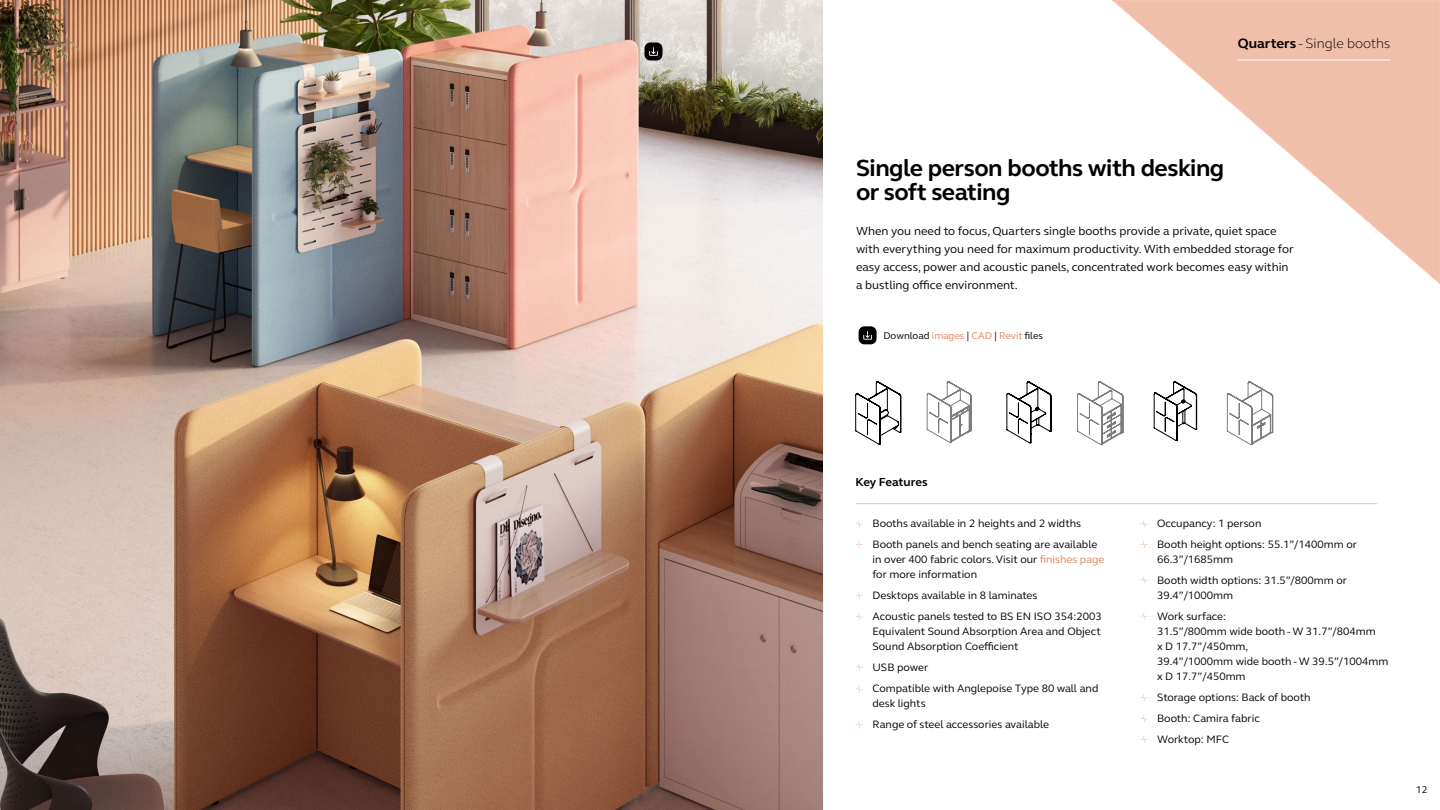
<style>
.page{position:relative;width:1440px;height:810px;background:#fff}
.page>*{position:absolute;margin:0;border:0;box-sizing:border-box;transform-origin:0 0}
.t1{font:700 24px/24px "FS Elliot Pro";letter-spacing:-.02em;color:#000}
.t2{font:300 14px "FS Elliot Pro";color:#000}
.t3{font:12px/18px "FS Elliot Pro";color:#000}
.t4{font:700 12px "FS Elliot Pro";letter-spacing:-.01em;color:#000}
.t5{font:11px/21px "FS Elliot Pro";color:#000}
.t6{font:10px "FS Elliot Pro";color:#000}
.s1{font-weight:700}
.s2{color:#e48357}
</style>
<div class="page">
<img style="left:0;top:0;width:822px;height:810px">
<svg style="left:1112px;top:0;width:328px;height:284px"></svg>
<hr style="left:1237px;top:60px;width:153px;height:1px;background:#fff">
<svg style="left:856px;top:520px;width:7px;height:7px"></svg>
<svg style="left:1140px;top:520px;width:8px;height:7px"></svg>
<svg style="left:1140px;top:613px;width:8px;height:7px"></svg>
<svg style="left:1140px;top:715px;width:8px;height:7px"></svg>
<svg style="left:1140px;top:541px;width:8px;height:7px"></svg>
<svg style="left:1140px;top:694px;width:8px;height:7px"></svg>
<svg style="left:1140px;top:736px;width:8px;height:7px"></svg>
<svg style="left:1140px;top:576px;width:8px;height:7px"></svg>
<svg style="left:856px;top:541px;width:7px;height:7px"></svg>
<svg style="left:856px;top:592px;width:7px;height:7px"></svg>
<svg style="left:856px;top:613px;width:7px;height:7px"></svg>
<svg style="left:856px;top:664px;width:7px;height:7px"></svg>
<svg style="left:856px;top:686px;width:7px;height:7px"></svg>
<svg style="left:856px;top:721px;width:7px;height:7px"></svg>
<hr style="left:856px;top:503px;width:521px;height:1px;background:#eec7ba">
<div style="left:645px;top:43px;width:18px;height:18px;background:#000;border-radius:6px"></div>
<svg style="left:649px;top:47px;width:9px;height:9px"></svg>
<div style="left:859px;top:326px;width:18px;height:18px;background:#000;border-radius:6px"></div>
<svg style="left:863px;top:331px;width:9px;height:9px"></svg>
<svg style="left:1227px;top:381px;width:46px;height:64px"></svg>
<svg style="left:1154px;top:381px;width:43px;height:60px"></svg>
<svg style="left:1077px;top:381px;width:46px;height:64px"></svg>
<svg style="left:1007px;top:381px;width:44px;height:62px"></svg>
<svg style="left:927px;top:381px;width:44px;height:62px"></svg>
<svg style="left:855px;top:381px;width:46px;height:63px"></svg>
<p class="t2" style="left:1238px;top:34px;width:154px"><span class="s1">Quarters</span> - Single booths</p>
<h1 class="t1" style="left:856px;top:156px;width:370px">Single person booths with desking or soft seating</h1>
<p class="t3" style="left:856px;top:222px;width:439px">When you need to focus, Quarters single booths provide a private, quiet space with everything you need for maximum productivity. With embedded storage for easy access, power and acoustic panels, concentrated work becomes easy within a bustling office environment.</p>
<p class="t6" style="left:883px;top:329px;width:161px">Download <span class="s2">images</span> | <span class="s2">CAD</span> | <span class="s2">Revit</span> files</p>
<p class="t4" style="left:855px;top:474px;width:74px">Key Features</p>
<p class="t5" style="left:873px;top:513px;width:226px">Booths available in 2 heights and 2 widths<br>Booth panels and bench seating are available</p>
<p class="t5" style="left:873px;top:552px;width:233px;line-height:15px">in over 400 fabric colors. Visit our <span class="s2">finishes page </span>for more information</p>
<p class="t5" style="left:873px;top:585px;width:231px">Desktops available in 8 laminates<br>Acoustic panels tested to BS EN ISO 354:2003</p>
<p class="t5" style="left:873px;top:624px;width:230px;line-height:15px">Equivalent Sound Absorption Area and Object<br>Sound Absorption Coefficient</p>
<p class="t5" style="left:873px;top:657px;width:227px">USB power<br>Compatible with Anglepoise Type 80 wall and</p>
<p class="t5" style="left:873px;top:693px;width:178px">desk lights<br>Range of steel accessories available</p>
<p class="t5" style="left:1157px;top:513px;width:201px">Occupancy: 1 person<br>Booth height options: 55.1”/1400mm or</p>
<p class="t5" style="left:1157px;top:549px;width:191px">66.3”/1685mm<br>Booth width options: 31.5”/800mm or</p>
<p class="t5" style="left:1157px;top:585px;width:78px">39.4”/1000mm<br>Work surface:</p>
<p class="t5" style="left:1157px;top:624px;width:233px;line-height:15px">31.5”/800mm wide booth - W 31.7”/804mm<br>x D 17.7”/450mm,<br>39.4”/1000mm wide booth - W 39.5”/1004mm x D 17.7”/450mm</p>
<p class="t5" style="left:1157px;top:687px;width:155px">Storage options: Back of booth<br>Booth: Camira fabric<br>Worktop: MFC</p>
<p class="t6" style="left:1416px;top:783px;width:13px">12</p>
</div>
